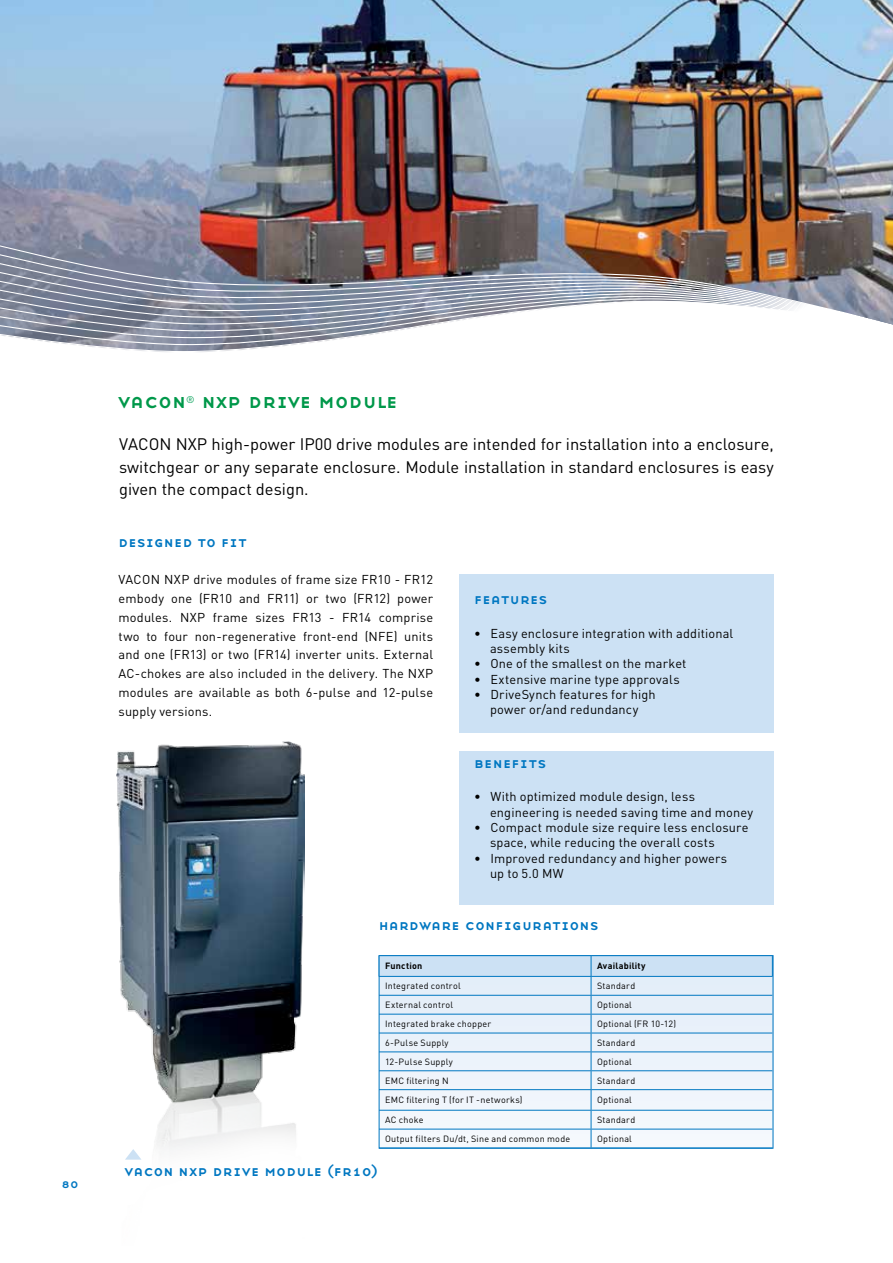
<style>
.page{position:relative;width:893px;height:1263px;background:#fff}
.page>*{position:absolute;margin:0;border:0;box-sizing:border-box;transform-origin:0 0}
.t1{font:21px "Base Nine SC";color:#00984a}
.t2{font:16.5px/22.5px "DIN Pro";color:#000;text-align:justify}
.t3{font:15px "Base Nine SC";letter-spacing:.01em;color:#0077c1}
.t4{font:12.75px/18.8px "DIN Pro";letter-spacing:.015em;color:#000}
.t5{font:12.75px "Base Nine SC";color:#0077c1}
.t6{font:9px "DIN Pro";letter-spacing:.025em;color:#000}
.t7{font:700 9px "DIN Pro";letter-spacing:.025em;color:#000}
</style>
<div class="page">
<img style="left:0;top:0;width:893px;height:86px">
<img style="left:0;top:86px;width:893px;height:519px">
<div style="left:459px;top:573px;width:314px;height:159px;background:#cce1f4"></div>
<div style="left:459px;top:751px;width:314px;height:154px;background:#cce1f4"></div>
<img style="left:117px;top:742px;width:188px;height:418px">
<svg style="left:125px;top:1149px;width:16px;height:10px"></svg>
<hr style="left:379px;top:955px;width:212px;height:1px;background:#0077c1">
<hr style="left:591px;top:955px;width:182px;height:1px;background:#0077c1">
<hr style="left:379px;top:1147px;width:212px;height:1px;background:#0077c1">
<svg style="left:379px;top:956px;width:394px;height:191px"></svg>
<hr style="left:591px;top:976px;width:182px;height:1px;background:#0077c1">
<hr style="left:591px;top:995px;width:181px;height:1px;background:#0077c1">
<hr style="left:591px;top:1014px;width:181px;height:1px;background:#0077c1">
<hr style="left:591px;top:1033px;width:181px;height:1px;background:#0077c1">
<hr style="left:591px;top:1051px;width:181px;height:1px;background:#0077c1">
<hr style="left:591px;top:1070px;width:181px;height:1px;background:#0077c1">
<hr style="left:591px;top:1089px;width:181px;height:1px;background:#0077c1">
<hr style="left:591px;top:1110px;width:181px;height:1px;background:#0077c1">
<hr style="left:591px;top:1129px;width:181px;height:1px;background:#0077c1">
<hr style="left:591px;top:1147px;width:181px;height:1px;background:#0077c1">
<p class="t5" style="left:62px;top:1174px;width:19px">80</p>
<h1 class="t1" style="left:119px;top:386px;width:281px">vacon<sup>®</sup> nxp drive module</h1>
<p class="t2" style="left:119px;top:431px;width:656px">VACON NXP high-power IP00 drive modules are intended for installation into a enclosure, switchgear or any separate enclosure. Module installation in standard enclosures is easy given the compact design.</p>
<p class="t3" style="left:119px;top:531px;width:130px">designed to fit</p>
<p class="t4" style="left:119px;top:569px;width:316px;text-align:justify">VACON NXP drive modules of frame size FR10 - FR12 embody one (FR10 and FR11) or two (FR12) power modules. NXP frame sizes FR13 - FR14 comprise two to four non-regenerative front-end (NFE) units and one (FR13) or two (FR14) inverter units. External AC-chokes are also included in the delivery. The NXP modules are available as both 6-pulse and 12-pulse supply versions.</p>
<p class="t3" style="left:474px;top:589px;width:75px">features</p>
<p class="t4" style="left:490px;top:624px;width:245px;line-height:15.3px;text-indent:-16px">• Easy enclosure integration with additional assembly kits</p>
<p class="t4" style="left:474px;top:653px;width:214px">• One of the smallest on the market</p>
<p class="t4" style="left:474px;top:668px;width:207px">• Extensive marine type approvals</p>
<p class="t4" style="left:474px;top:685px;width:183px;line-height:15.3px;text-align:center">• DriveSynch features for high power or/and redundancy</p>
<p class="t3" style="left:474px;top:752px;width:74px">benefits</p>
<p class="t4" style="left:490px;top:788px;width:265px;line-height:15.3px;text-indent:-16px">• With optimized module design, less engineering is needed saving time and money</p>
<p class="t4" style="left:490px;top:818px;width:260px;line-height:15.3px;text-indent:-16px">• Compact module size require less enclosure space, while reducing the overall costs</p>
<p class="t4" style="left:490px;top:849px;width:239px;line-height:15.3px;text-indent:-16px">• Improved redundancy and higher powers up to 5.0 MW</p>
<p class="t3" style="left:379px;top:914px;width:221px">hardware configurations</p>
<p class="t3" style="left:125px;top:1161px;width:255px">vacon nxp drive module (fr10)</p>
<p class="t7" style="left:385px;top:958px;width:39px">Function</p>
<p class="t7" style="left:597px;top:958px;width:50px">Availability</p>
<p class="t6" style="left:385px;top:979px;width:77px">Integrated control</p>
<p class="t6" style="left:597px;top:979px;width:40px">Standard</p>
<p class="t6" style="left:385px;top:998px;width:69px">External control</p>
<p class="t6" style="left:597px;top:998px;width:36px">Optional</p>
<p class="t6" style="left:385px;top:1017px;width:108px">Integrated brake chopper</p>
<p class="t6" style="left:597px;top:1017px;width:81px">Optional (FR 10-12)</p>
<p class="t6" style="left:385px;top:1035px;width:65px">6-Pulse Supply</p>
<p class="t6" style="left:597px;top:1035px;width:40px">Standard</p>
<p class="t6" style="left:385px;top:1054px;width:69px">12-Pulse Supply</p>
<p class="t6" style="left:597px;top:1054px;width:36px">Optional</p>
<p class="t6" style="left:385px;top:1073px;width:65px">EMC filtering N</p>
<p class="t6" style="left:597px;top:1073px;width:40px">Standard</p>
<p class="t6" style="left:385px;top:1092px;width:139px">EMC filtering T (for IT -networks)</p>
<p class="t6" style="left:597px;top:1092px;width:36px">Optional</p>
<p class="t6" style="left:385px;top:1113px;width:40px">AC choke</p>
<p class="t6" style="left:597px;top:1113px;width:40px">Standard</p>
<p class="t6" style="left:385px;top:1131px;width:187px">Output filters Du/dt, Sine and common mode</p>
<p class="t6" style="left:597px;top:1131px;width:36px">Optional</p>
</div>
